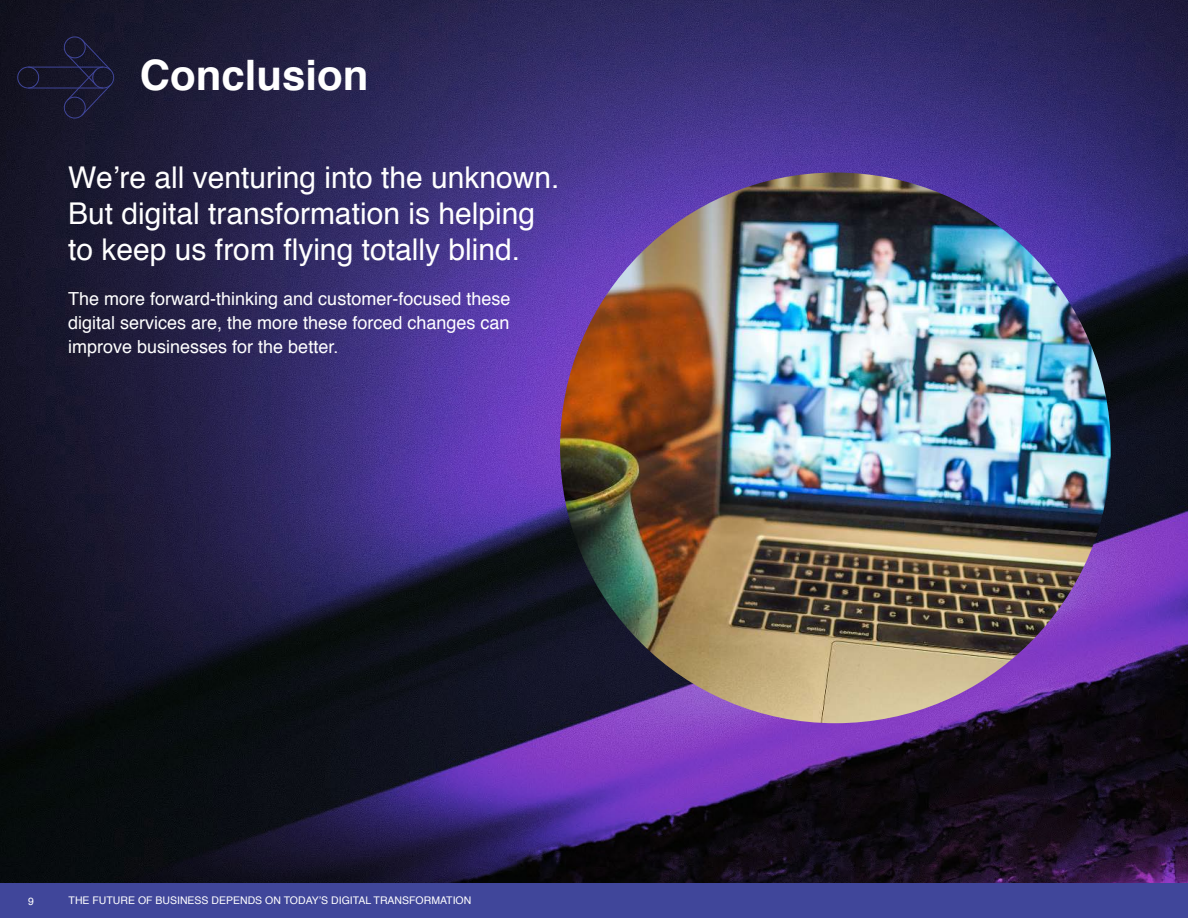
<style>
.page{position:relative;width:1188px;height:918px;background:#fff}
.page>*{position:absolute;margin:0;border:0;box-sizing:border-box;transform-origin:0 0}
.t1{font:700 42px "Helvetica";color:#fff}
.t2{font:30px/36px "Helvetica";color:#fff}
.t3{font:18px/24px "Helvetica";color:#fff;text-align:justify}
.t4{font:10.5px "Helvetica";color:#fff}
</style>
<div class="page">
<img style="left:0;top:0;width:1188px;height:883px">
<div style="left:0;top:883px;width:1188px;height:35px;background:#40469a"></div>
<div style="left:92px;top:67px;width:22px;height:21px;border:1px solid #40469a;border-radius:50%"></div>
<div style="left:17px;top:67px;width:22px;height:21px;border:1px solid #40469a;border-radius:50%"></div>
<hr style="left:28px;top:67px;width:75px;height:1px;background:#40469a">
<hr style="left:28px;top:88px;width:75px;height:1px;background:#40469a">
<svg style="left:62px;top:35px;width:50px;height:85px;background:#1a1a34"></svg>
<img style="left:560px;top:173px;width:551px;height:550px;border-radius:275px">
<h1 class="t1" style="left:140px;top:58px;width:230px">Conclusion</h1>
<h2 class="t2" style="left:68px;top:160px;width:493px">We’re all venturing into the unknown.<br>But digital transformation is helping to keep us from flying totally blind.</h2>
<p class="t3" style="left:68px;top:287px;width:444px">The more forward-thinking and customer-focused these digital services are, the more these forced changes can improve businesses for the better.</p>
<p class="t4" style="left:28px;top:897px;width:7px">9</p>
<p class="t4" style="left:69px;top:893px;width:404px">THE FUTURE OF BUSINESS DEPENDS ON TODAY’S DIGITAL TRANSFORMATION</p>
</div>
